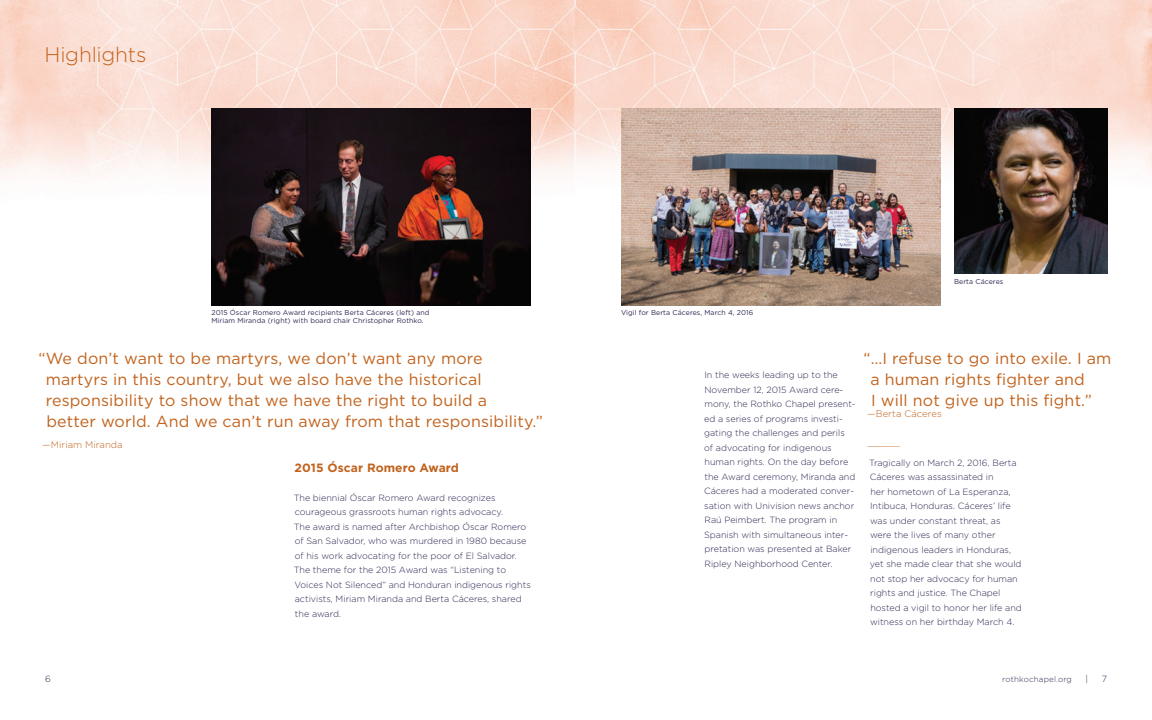
<style>
.page{position:relative;width:1152px;height:720px;background:#fff}
.page>*{position:absolute;margin:0;border:0;box-sizing:border-box;transform-origin:0 0}
.t1{font:300 21px "Gotham";letter-spacing:-.005em;color:#c2621c}
.t2{font:16px/21px "Gotham";letter-spacing:.01em;color:#c2621c}
.t3{font:700 12px "Gotham";letter-spacing:.01em;color:#c2621c}
.t4{font:300 9.5px "Gotham";letter-spacing:.005em;color:#c2621c}
.body_texts{font:300 9px/14.5px "Gotham";color:#2e2652}
.t5{font:300 8px "Gotham";letter-spacing:.025em;color:#2e2652}
.t6{font:7px "Gotham";letter-spacing:.01em;color:#2e2652}
</style>
<div class="page">
<img style="left:0;top:0;width:1152px;height:232px">
<img style="left:954px;top:108px;width:153px;height:165px">
<img style="left:212px;top:108px;width:319px;height:198px">
<img style="left:621px;top:108px;width:319px;height:198px">
<p class="t1" style="left:45px;top:41px;width:104px">Highlights</p>
<p class="t6" style="left:212px;top:308px;width:219px">2015 Óscar Romero Award recipients Berta Cáceres (left) and</p>
<p class="t6" style="left:621px;top:308px;width:134px">Vigil for Berta Cáceres, March 4, 2016</p>
<p class="t6" style="left:212px;top:316px;width:214px">Miriam Miranda (right) with board chair Christopher Rothko.</p>
<p class="t6" style="left:954px;top:277px;width:51px">Berta Cáceres</p>
<p class="t2" style="left:46px;top:347px;width:499px;text-indent:-7px">“We don’t want to be martyrs, we don’t want any more martyrs in this country, but we also have the historical responsibility to show that we have the right to build a<br>better world. And we can’t run away from that responsibility.”</p>
<p class="t4" style="left:42px;top:438px;width:82px">—Miriam Miranda</p>
<p class="t3" style="left:295px;top:459px;width:166px">2015 Óscar Romero Award</p>
<p class="body_texts" style="left:294px;top:490px;width:238px">The biennial Óscar Romero Award recognizes courageous grassroots human rights advocacy.<br>The award is named after Archbishop Óscar Romero of San Salvador, who was murdered in 1980 because of his work advocating for the poor of El Salvador.<br>The theme for the 2015 Award was “Listening to Voices Not Silenced” and Honduran indigenous rights activists, Miriam Miranda and Berta Cáceres, shared the award.</p>
<p class="body_texts" style="left:704px;top:368px;width:153px">In the weeks leading up to the<br>November 12, 2015 Award cere&shy;mony, the Rothko Chapel present&shy;ed a series of programs investi&shy;gating the challenges and perils of advocating for indigenous human rights. On the day before the Award ceremony, Miranda and<br>Cáceres had a moderated conver&shy;sation with Univision news anchor<br>Raú Peimbert. The program in<br>Spanish with simultaneous inter&shy;pretation was presented at Baker<br>Ripley Neighborhood Center.</p>
<p class="t2" style="left:870px;top:347px;width:243px;text-indent:-7px">“…I refuse to go into exile. I am a human rights fighter and<br>I will not give up this fight.”</p>
<p class="t4" style="left:867px;top:407px;width:76px">—Berta Cáceres</p>
<p class="body_texts" style="left:869px;top:455px;width:154px">Tragically on March 2, 2016, Berta<br>Cáceres was assassinated in<br>her hometown of La Esperanza,<br>Intibuca, Honduras. Cáceres’ life was under constant threat, as were the lives of many other indigenous leaders in Honduras, yet she made clear that she would not stop her advocacy for human rights and justice. The Chapel hosted a vigil to honor her life and witness on her birthday March 4.</p>
<p class="body_texts" style="left:45px;top:672px;width:7px">6</p>
<p class="t5" style="left:1002px;top:674px;width:71px">rothkochapel.org</p>
<p class="body_texts" style="left:1086px;top:672px;width:4px">|</p>
<p class="body_texts" style="left:1102px;top:672px;width:7px">7</p>
</div>
